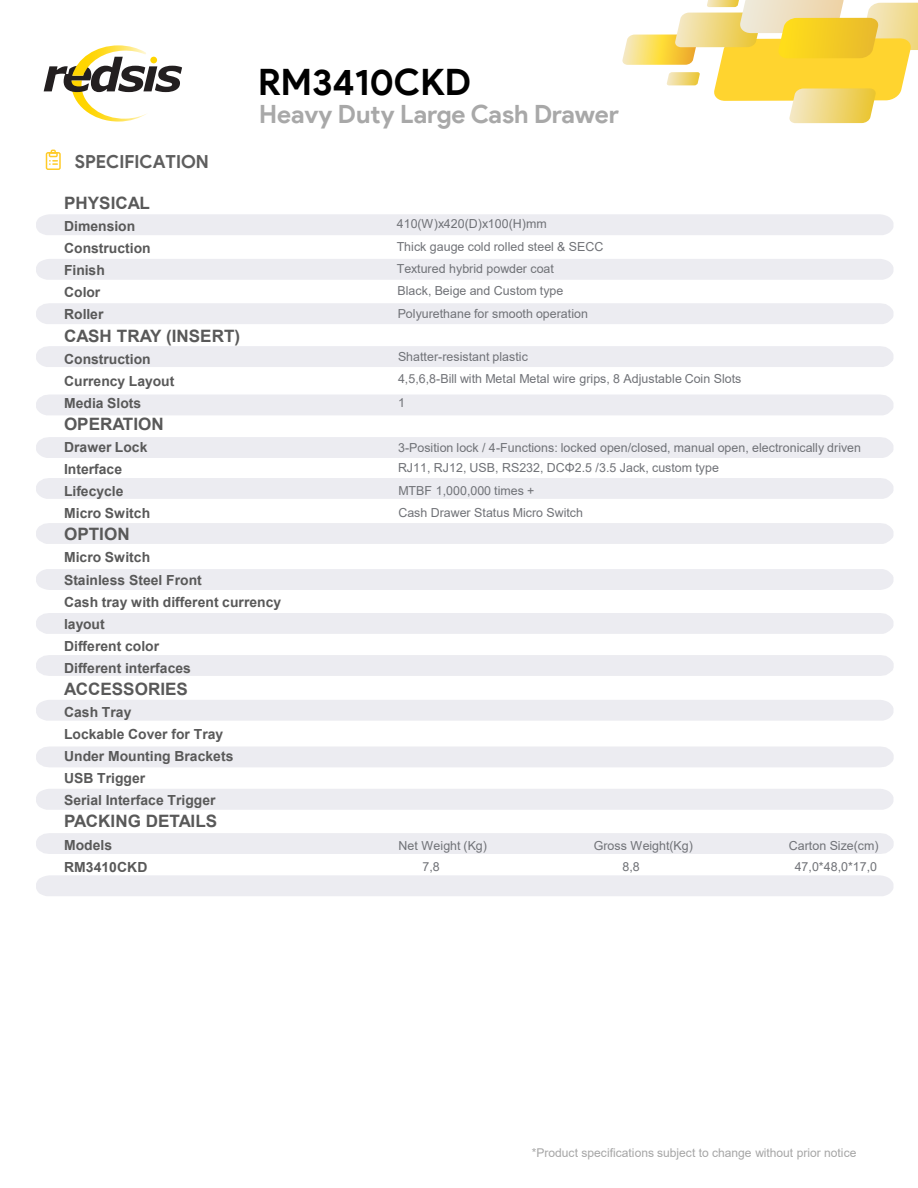
<style>
.page{position:relative;width:918px;height:1188px;background:#fff}
.page>*{position:absolute;margin:0;border:0;box-sizing:border-box;transform-origin:0 0}
.t1{font:700 36.45px "Product Sans";color:#000}
.t2{font:700 25.2px "Product Sans";color:#a8a8a8}
.t3{font:700 18px "Product Sans";color:#5e5e5e}
.t4{font:700 17.1px "Arial";color:#595959}
.t5{font:700 13.95px/22px "Arial";color:#595959}
.t6{font:12.45px/23.2px "Arial";color:#707277}
.t7{font:12px "Arial";color:#a6a6a6}
</style>
<div class="page">
<div style="left:36px;top:875px;width:857px;height:21px;background:#ececf1"></div>
<div style="left:36px;top:833px;width:858px;height:21px;background:#ececf1"></div>
<div style="left:36px;top:789px;width:857px;height:21px;background:#ececf1"></div>
<div style="left:36px;top:747px;width:858px;height:20px;background:#ececf1"></div>
<div style="left:36px;top:214px;width:857px;height:21px;background:#ececf1"></div>
<div style="left:36px;top:303px;width:857px;height:21px;background:#ececf1"></div>
<div style="left:36px;top:346px;width:857px;height:21px;background:#ececf1"></div>
<div style="left:36px;top:700px;width:857px;height:21px;background:#ececf1"></div>
<div style="left:36px;top:437px;width:857px;height:21px;background:#ececf1"></div>
<div style="left:36px;top:478px;width:857px;height:21px;background:#ececf1"></div>
<div style="left:36px;top:523px;width:857px;height:21px;background:#ececf1"></div>
<div style="left:36px;top:569px;width:857px;height:21px;background:#ececf1"></div>
<div style="left:36px;top:655px;width:858px;height:21px;background:#ececf1"></div>
<div style="left:36px;top:259px;width:857px;height:21px;background:#ececf1"></div>
<div style="left:36px;top:395px;width:857px;height:20px;background:#ececf1"></div>
<div style="left:36px;top:613px;width:857px;height:21px;background:#ececf1"></div>
<svg style="left:46px;top:150px;width:15px;height:20px"></svg>
<svg style="left:72px;top:92px;width:74px;height:30px"></svg>
<svg style="left:44px;top:57px;width:138px;height:35px"></svg>
<div style="left:150px;top:57px;width:7px;height:6px;background:#ffd500;border-radius:50%"></div>
<svg style="left:72px;top:45px;width:74px;height:31px"></svg>
<svg style="left:622px;top:0;width:296px;height:123px"></svg>
<h3 class="t3" style="left:75px;top:151px;width:136px">SPECIFICATION</h3>
<h1 class="t1" style="left:258px;top:59px;width:214px">RM3410CKD</h1>
<h2 class="t2" style="left:259px;top:98px;width:361px">Heavy Duty Large Cash Drawer</h2>
<h3 class="t4" style="left:64px;top:191px;width:87px">PHYSICAL</h3>
<p class="t5" style="left:64px;top:215px;width:88px">Dimension<br>Construction<br>Finish<br>Color<br>Roller</p>
<h3 class="t4" style="left:64px;top:323px;width:178px">CASH TRAY (INSERT)</h3>
<p class="t5" style="left:64px;top:348px;width:112px">Construction<br>Currency Layout<br>Media Slots</p>
<h3 class="t4" style="left:64px;top:412px;width:101px">OPERATION</h3>
<p class="t5" style="left:64px;top:436px;width:88px">Drawer Lock<br>Interface<br>Lifecycle<br>Micro Switch</p>
<h3 class="t4" style="left:64px;top:522px;width:67px">OPTION</h3>
<p class="t5" style="left:64px;top:547px;width:219px">Micro Switch<br>Stainless Steel Front<br>Cash tray with different currency layout<br>Different color<br>Different interfaces</p>
<h3 class="t4" style="left:64px;top:677px;width:125px">ACCESSORIES</h3>
<p class="t5" style="left:64px;top:701px;width:171px">Cash Tray<br>Lockable Cover for Tray<br>Under Mounting Brackets<br>USB Trigger<br>Serial Interface Trigger</p>
<h3 class="t4" style="left:64px;top:809px;width:155px">PACKING DETAILS</h3>
<p class="t5" style="left:64px;top:834px;width:85px">Models<br>RM3410CKD</p>
<p class="t6" style="left:397px;top:212px;width:208px">410(W)x420(D)x100(H)mm<br>Thick gauge cold rolled steel &amp; SECC</p>
<p class="t6" style="left:397px;top:257px;width:159px">Textured hybrid powder coat</p>
<p class="t6" style="left:398px;top:279px;width:192px">Black, Beige and Custom type<br>Polyurethane for smooth operation</p>
<p class="t6" style="left:398px;top:345px;width:345px;line-height:22.2px">Shatter-resistant plastic<br>4,5,6,8-Bill with Metal Metal wire grips, 8 Adjustable Coin Slots</p>
<p class="t6" style="left:398px;top:391px;width:8px">1</p>
<p class="t6" style="left:398px;top:436px;width:465px">3-Position lock / 4-Functions: locked open/closed, manual open, electronically driven</p>
<p class="t6" style="left:398px;top:456px;width:322px">RJ11, RJ12, USB, RS232, DCΦ2.5 /3.5 Jack, custom type</p>
<p class="t6" style="left:399px;top:479px;width:138px">MTBF 1,000,000 times +</p>
<p class="t6" style="left:398px;top:501px;width:186px">Cash Drawer Status Micro Switch</p>
<p class="t6" style="left:399px;top:833px;width:90px">Net Weight (Kg)</p>
<p class="t6" style="left:594px;top:833px;width:101px">Gross Weight(Kg)</p>
<p class="t6" style="left:789px;top:833px;width:91px">Carton Size(cm)</p>
<p class="t6" style="left:422px;top:855px;width:19px">7,8</p>
<p class="t6" style="left:623px;top:855px;width:19px">8,8</p>
<p class="t6" style="left:795px;top:855px;width:84px">47,0*48,0*17,0</p>
<p class="t7" style="left:532px;top:1145px;width:326px">*Product specifications subject to change without prior notice</p>
</div>
